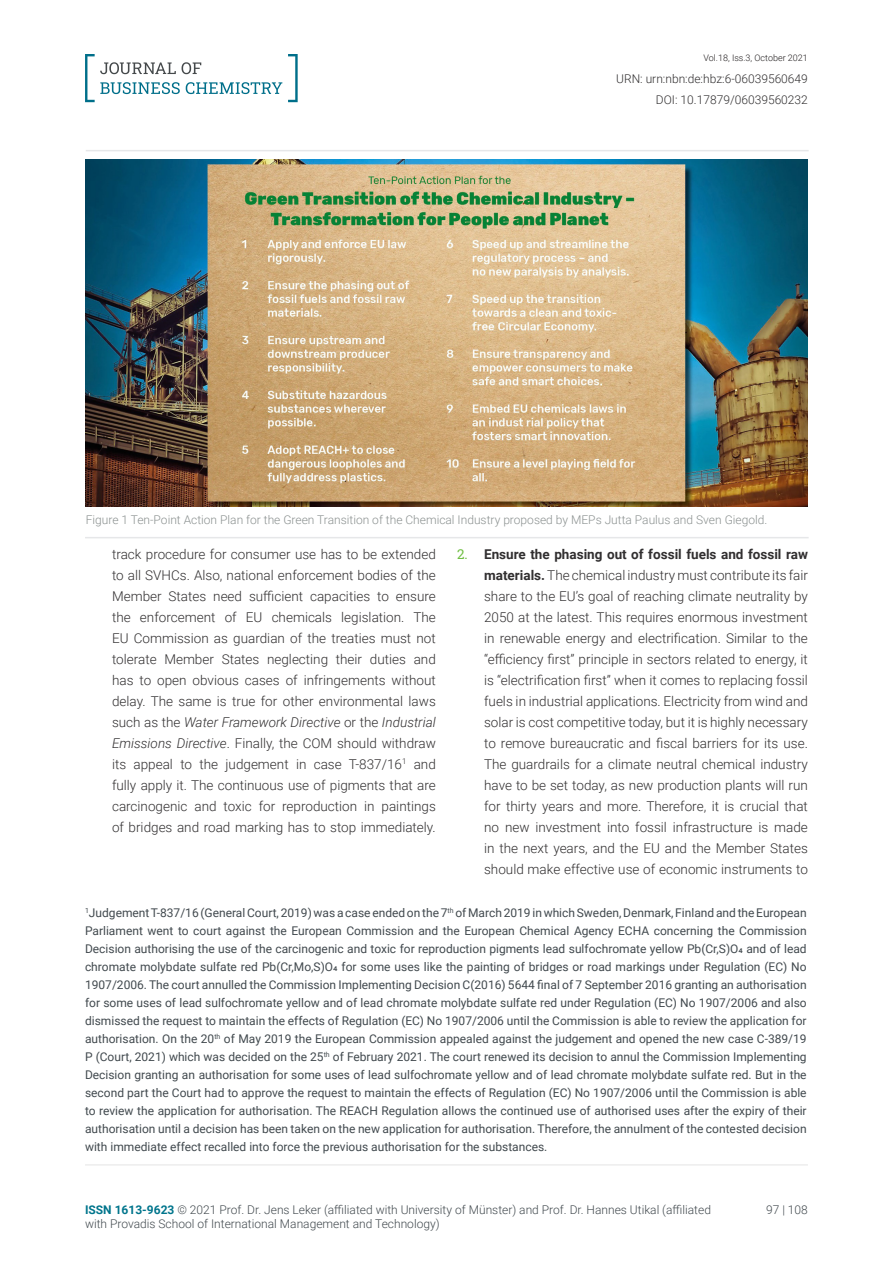
<style>
.page{position:relative;width:893px;height:1263px;background:#fff}
.page>*{position:absolute;margin:0;border:0;box-sizing:border-box;transform-origin:0 0}
.t1{font:13.5px/21px "Roboto Light 2";color:#312f30;text-align:justify}
.Footnote{font:12px/18px "Roboto";color:#41494e;text-align:justify}
.t2{font:300 12px/14.4px "Roboto";color:#41494e}
.t3{font:12px "Roboto Light 2";color:#8b9190}
.t4{font:12px/21px "Roboto Light 2";color:#312f30;text-align:right}
.t5{font:12px "Roboto Light 2";color:#41494e}
.t6{font:300 9px "Roboto";color:#231f20}
.s1{font-family:"Roboto";font-weight:300}
.s2{font-family:"Roboto";font-weight:300;font-style:italic}
.s3{font-family:"Roboto Slab";color:#71bf44}
.s4{font-family:"Roboto";font-weight:700}
.s5{font-family:"Roboto Regular 2"}
.s6{font-weight:700;color:#00758c}
</style>
<div class="page">
<hr style="left:85px;top:1164px;width:723px;height:2px;background:#ededed">
<svg style="left:288px;top:54px;width:10px;height:48px"></svg>
<svg style="left:85px;top:54px;width:197px;height:48px"></svg>
<hr style="left:85px;top:537px;width:724px;height:1px;background:#e6e7e9">
<img style="left:86px;top:160px;width:722px;height:347px">
<hr style="left:86px;top:150px;width:723px;height:1px;background:#e6e7e9">
<p class="t6" style="left:703px;top:51px;width:106px">Vol.18, Iss.3, October 2021</p>
<p class="t4" style="left:616px;top:67px;width:193px">URN: urn:nbn:de:hbz:6-06039560649<br>DOI: 10.17879/06039560232</p>
<p class="t3" style="left:86px;top:512px;width:683px">Figure 1 Ten-Point Action Plan for the Green Transition of the Chemical Industry proposed by MEPs Jutta Paulus and Sven Giegold.</p>
<p class="t1" style="left:112px;top:543px;width:325px">track procedure for consumer use has to be extended to all SVHCs. Also, national enforcement bodies of the <span class="s1">Member States need sufficient capacities to ensure </span>the enforcement of EU chemicals legislation. The EU Commission as guardian of the treaties must not tolerate Member States neglecting their duties and has to open obvious cases of infringements without delay. The same is true for other environmental laws such as the <span class="s2">Water Framework Directive</span> or the <span class="s2">Industrial Emissions Directive</span>. Finally, the COM should withdraw its appeal to the judgement in case T-837/16<sup>1</sup> and fully apply it. The continuous use of pigments that are carcinogenic and toxic for reproduction in paintings of bridges and road marking has to stop immediately.</p>
<p class="t1" style="left:484px;top:543px;width:325px;text-indent:-27px"><span class="s3">2.</span> <span class="s4">Ensure the phasing out of fossil fuels and fossil raw materials.</span> The chemical industry must contribute its fair share to the EU’s goal of reaching climate neutrality by 2050 at the latest. This requires enormous investment <span class="s1">in renewable energy and electrification. Similar to the “efficiency first” principle in sectors related to energy, it is “electrification first” when it comes to replacing fossil </span>fuels in industrial applications. Electricity from wind and solar is cost competitive today, but it is highly necessary <span class="s1">to remove bureaucratic and fiscal barriers for its use.<br></span>The guardrails for a climate neutral chemical industry have to be set today, as new production plants will run for thirty years and more. Therefore, it is crucial that no new investment into fossil infrastructure is made in the next years, and the EU and the Member States should make effective use of economic instruments to</p>
<p class="Footnote" style="left:85px;top:903px;width:723px"><sup>1</sup>Judgement T-837/16 (General Court, 2019) was a case ended on the 7<sup>th</sup> of March 2019 in which Sweden, Denmark, Finland and the European Parliament went to court against the European Commission and the European Chemical Agency ECHA concerning the Commission Decision authorising the use of the carcinogenic and toxic for reproduction pigments lead sulfochromate yellow Pb(Cr,S)O<span class="s5">4</span> and of lead chromate molybdate sulfate red Pb(Cr,Mo,S)O<span class="s5">4</span> for some uses like the painting of bridges or road markings under Regulation (EC) No <span class="s5">1907/2006. The court annulled the Commission Implementing Decision C(2016) 5644 final of 7 September 2016 granting an authorisation </span>for some uses of lead sulfochromate yellow and of lead chromate molybdate sulfate red under Regulation (EC) No 1907/2006 and also dismissed the request to maintain the effects of Regulation (EC) No 1907/2006 until the Commission is able to review the application for authorisation. On the 20<sup>th</sup> of May 2019 the European Commission appealed against the judgement and opened the new case C-389/19<br>P (Court, 2021) which was decided on the 25<sup>th</sup> of February 2021. The court renewed its decision to annul the Commission Implementing Decision granting an authorisation for some uses of lead sulfochromate yellow and of lead chromate molybdate sulfate red. But in the second part the Court had to approve the request to maintain the effects of Regulation (EC) No 1907/2006 until the Commission is able to review the application for authorisation. The REACH Regulation allows the continued use of authorised uses after the expiry of their authorisation until a decision has been taken on the new application for authorisation. Therefore, the annulment of the contested decision with immediate effect recalled into force the previous authorisation for the substances.</p>
<p class="t2" style="left:85px;top:1202px;width:627px"><span class="s6">ISSN 1613-9623</span> © 2021 Prof. Dr. Jens Leker (affiliated with University of Münster) and Prof. Dr. Hannes Utikal (affiliated with Provadis School of International Management and Technology)</p>
<p class="t5" style="left:766px;top:1201px;width:43px">97 | 108</p>
</div>
